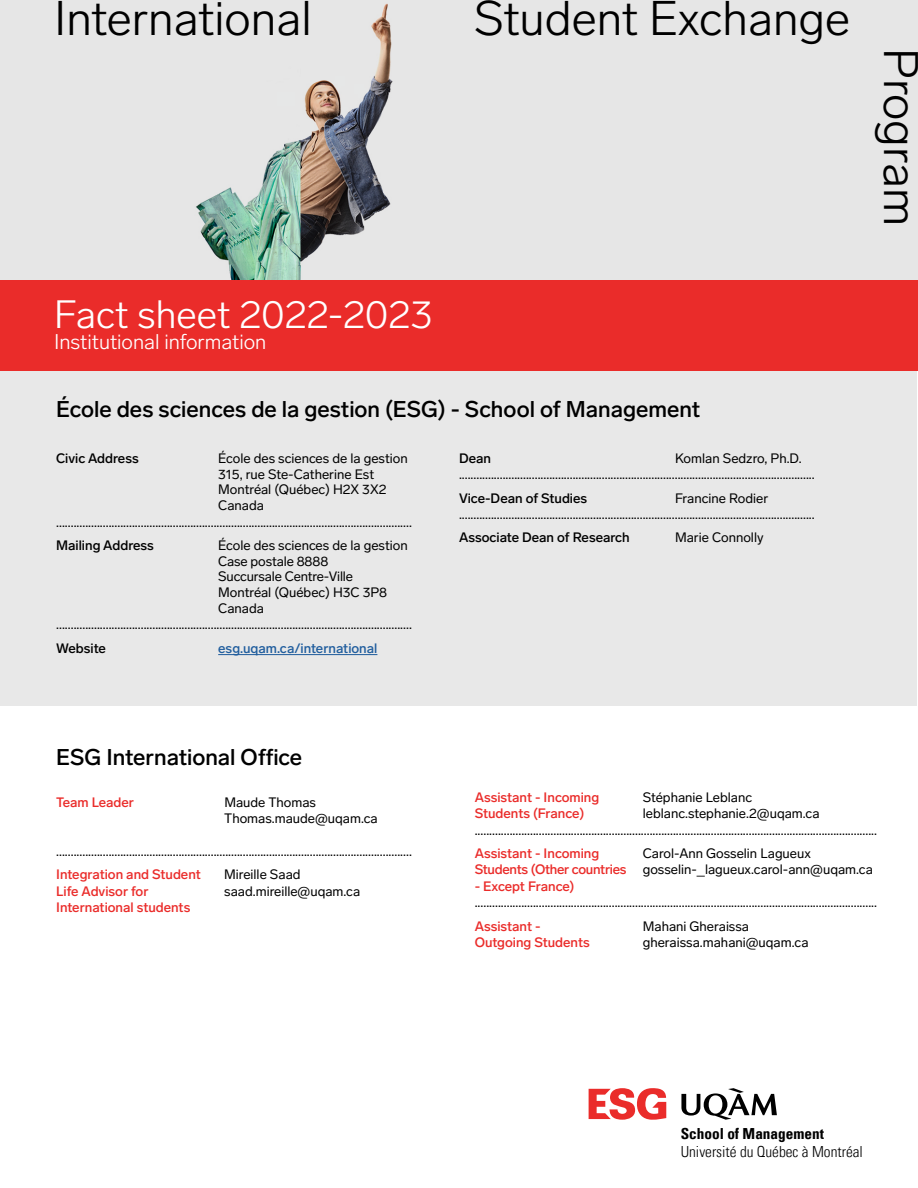
<style>
.page{position:relative;width:918px;height:1188px;background:#fff}
.page>*{position:absolute;margin:0;border:0;box-sizing:border-box;transform-origin:0 0}
.t1{font:300 48px "Lab Grotesque";color:#000}
.t2{font:300 39px "Lab Grotesque";color:#fff}
.t3{font:500 22.5px "Lab Grotesque";color:#000}
.t4{font:300 21px "Lab Grotesque";color:#fff}
.t5{font:300 condensed 15.3px "Univers LT Std";color:#000}
.t6{font:700 condensed 15.3px "Univers LT";color:#000}
.t7{font:13.5px/16.5px "Lab Grotesque";color:#000}
.t8{font:500 13.5px "Lab Grotesque";color:#ea2c2a}
.t9{font:500 13.5px "Lab Grotesque";color:#000}
.t10{font:500 13.5px "Lab Grotesque";color:#215e9e}
.s1{font-weight:500;color:#ea2c2a}
</style>
<div class="page">
<div style="left:1px;top:370px;width:916px;height:336px;background:#e8e8e8"></div>
<img style="left:0;top:0;width:918px;height:280px">
<div style="left:0;top:280px;width:918px;height:90px;background:#ea2c2a"></div>
<hr style="left:218px;top:654px;width:159px;height:1px;background:#215e9e">
<svg style="left:681px;top:1088px;width:96px;height:32px"></svg>
<svg style="left:589px;top:1088px;width:77px;height:32px"></svg>
<h1 class="t1" style="left:54px;top:-10px;width:259px">International</h1>
<h1 class="t1" style="left:474px;top:-10px;width:378px">Student Exchange</h1>
<h1 class="t1" style="left:929px;top:48px;width:179px;rotate:90deg">Program</h1>
<h2 class="t2" style="left:54px;top:292px;width:380px">Fact sheet 2022-2023</h2>
<h3 class="t4" style="left:54px;top:330px;width:214px">Institutional information</h3>
<h3 class="t3" style="left:56px;top:395px;width:645px">École des sciences de la gestion (ESG) - School of Management</h3>
<p class="t9" style="left:56px;top:450px;width:84px">Civic Address</p>
<p class="t7" style="left:218px;top:450px;width:191px">École des sciences de la gestion</p>
<p class="t7" style="left:218px;top:466px;width:157px">315, rue Ste-Catherine Est</p>
<p class="t7" style="left:218px;top:481px;width:170px">Montréal (Québec) H2X 3X2</p>
<p class="t7" style="left:218px;top:497px;width:47px">Canada</p>
<p class="t7" style="left:56px;top:514px;width:357px">..........................................................................................................................</p>
<p class="t9" style="left:56px;top:537px;width:99px">Mailing Address</p>
<p class="t7" style="left:218px;top:537px;width:191px">École des sciences de la gestion</p>
<p class="t7" style="left:218px;top:553px;width:112px">Case postale 8888</p>
<p class="t7" style="left:218px;top:568px;width:136px">Succursale Centre-Ville</p>
<p class="t7" style="left:218px;top:584px;width:171px">Montréal (Québec) H3C 3P8</p>
<p class="t7" style="left:218px;top:600px;width:47px">Canada</p>
<p class="t7" style="left:56px;top:616px;width:357px">..........................................................................................................................</p>
<p class="t9" style="left:56px;top:640px;width:51px">Website</p>
<p class="t10" style="left:218px;top:640px;width:161px">esg.uqam.ca/international</p>
<p class="t7" style="left:459px;top:450px;width:357px;text-indent:216px">Komlan Sedzro, Ph.D. ..........................................................................................................................</p>
<p class="t9" style="left:459px;top:490px;width:130px">Vice-Dean of Studies</p>
<p class="t9" style="left:459px;top:450px;width:34px">Dean</p>
<p class="t7" style="left:459px;top:490px;width:357px;text-indent:216px">Francine Rodier ..........................................................................................................................</p>
<p class="t9" style="left:459px;top:529px;width:172px">Associate Dean of Research</p>
<p class="t7" style="left:675px;top:529px;width:90px">Marie Connolly</p>
<h3 class="t3" style="left:56px;top:744px;width:248px">ESG International Office</h3>
<p class="t8" style="left:56px;top:794px;width:79px">Team Leader</p>
<p class="t7" style="left:224px;top:794px;width:155px">Maude Thomas<br>Thomas.maude@uqam.ca</p>
<p class="t7" style="left:56px;top:843px;width:357px">..........................................................................................................................</p>
<p class="t8" style="left:56px;top:867px;width:146px">Integration and Student</p>
<p class="t7" style="left:224px;top:866px;width:78px">Mireille Saad</p>
<p class="t8" style="left:56px;top:883px;width:94px">Life Advisor for</p>
<p class="t7" style="left:224px;top:883px;width:138px">saad.mireille@uqam.ca</p>
<p class="t8" style="left:56px;top:900px;width:136px">International students</p>
<p class="t8" style="left:475px;top:789px;width:126px">Assistant - Incoming</p>
<p class="t7" style="left:643px;top:789px;width:111px">Stéphanie Leblanc</p>
<p class="t8" style="left:475px;top:805px;width:111px">Students (France)</p>
<p class="t7" style="left:475px;top:805px;width:404px;text-indent:168px">leblanc.stephanie.2@uqam.ca ..........................................................................................................................................</p>
<p class="t8" style="left:475px;top:845px;width:126px">Assistant - Incoming</p>
<p class="t7" style="left:475px;top:845px;width:400px;text-indent:168px">Carol-Ann Gosselin Lagueux<br><span class="s1">Students (Other countries</span> gosselin-_lagueux.carol-ann@uqam.ca</p>
<p class="t8" style="left:475px;top:878px;width:101px">- Except France)</p>
<p class="t7" style="left:475px;top:895px;width:404px">..........................................................................................................................................</p>
<p class="t8" style="left:475px;top:918px;width:67px">Assistant -</p>
<p class="t7" style="left:643px;top:918px;width:108px">Mahani Gheraissa</p>
<p class="t8" style="left:475px;top:934px;width:117px">Outgoing Students</p>
<p class="t7" style="left:643px;top:934px;width:167px">gheraissa.mahani@uqam.ca</p>
<p class="t6" style="left:681px;top:1124px;width:145px">School of Management</p>
<p class="t5" style="left:681px;top:1142px;width:184px">Université du Québec à Montréal</p>
</div>
